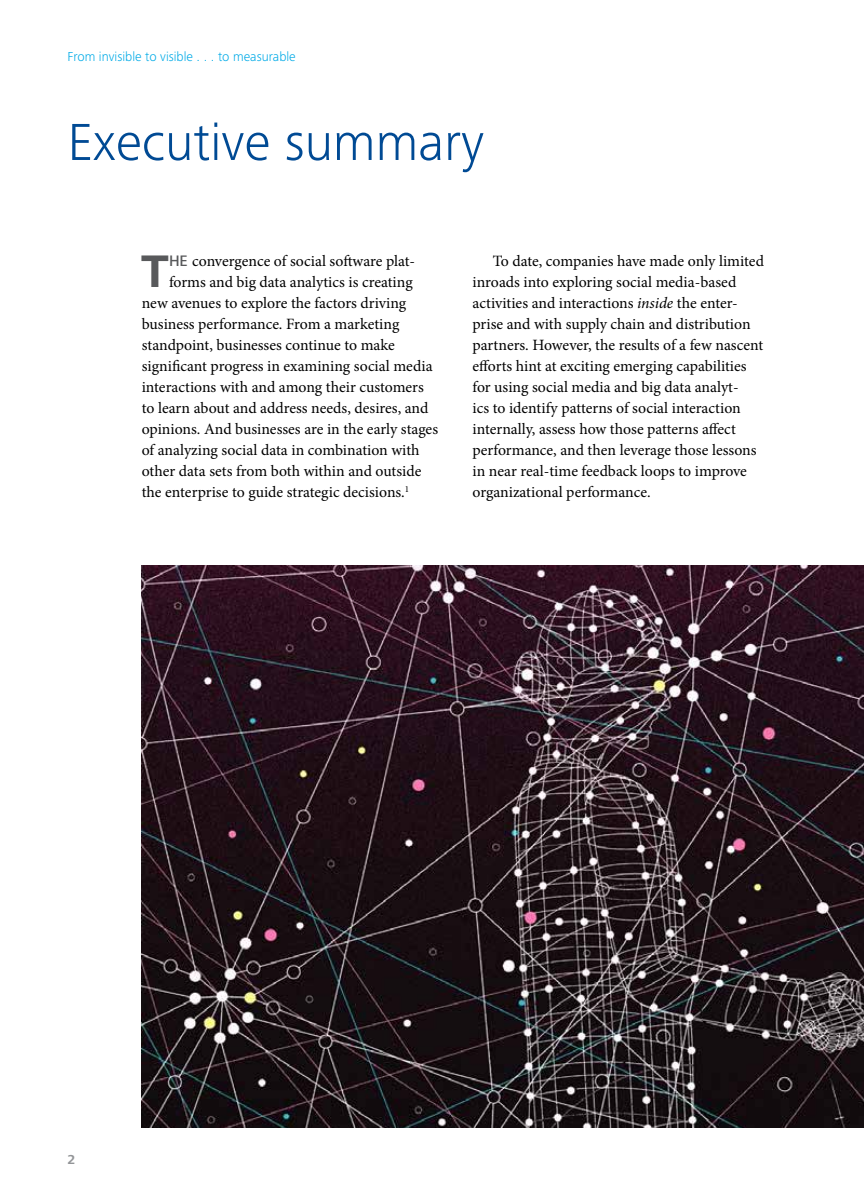
<style>
.page{position:relative;width:864px;height:1188px;background:#fff}
.page>*{position:absolute;margin:0;border:0;box-sizing:border-box;transform-origin:0 0}
.t1{font:300 54px "Frutiger Next Pro";color:#004a94}
.t2{font:700 47.25px "Frutiger Next Pro";color:#58595b}
.t3{font:15.75px/21px "Minion Pro";color:#000}
.t4{font:300 13.5px "Frutiger Next Pro";color:#00aae7}
.t5{font:700 13.5px "Frutiger Next Pro";color:#939598}
.s1{font-family:"Frutiger Next Pro";font-weight:500;color:#58595b}
.s2{font-style:italic}
</style>
<div class="page">
<img style="left:142px;top:565px;width:722px;height:563px">
<p class="t4" style="left:68px;top:49px;width:230px">From invisible to visible . . . to measurable</p>
<h1 class="t1" style="left:68px;top:111px;width:418px">Executive summary</h1>
<h2 class="t2" style="left:141px;top:244px;width:29px">T</h2>
<p class="t3" style="left:169px;top:250px;width:248px"><span class="s1">HE</span> convergence of social software plat-</p>
<p class="t3" style="left:169px;top:271px;width:245px">forms and big data analytics is creating</p>
<p class="t3" style="left:142px;top:292px;width:266px">new avenues to explore the factors driving</p>
<p class="t3" style="left:142px;top:313px;width:259px">business performance. From a marketing</p>
<p class="t3" style="left:142px;top:334px;width:255px">standpoint, businesses continue to make</p>
<p class="t3" style="left:142px;top:355px;width:292px">significant progress in examining social media</p>
<p class="t3" style="left:142px;top:376px;width:284px">interactions with and among their customers</p>
<p class="t3" style="left:142px;top:397px;width:288px">to learn about and address needs, desires, and</p>
<p class="t3" style="left:142px;top:418px;width:298px">opinions. And businesses are in the early stages</p>
<p class="t3" style="left:142px;top:439px;width:279px">of analyzing social data in combination with</p>
<p class="t3" style="left:142px;top:460px;width:281px">other data sets from both within and outside</p>
<p class="t3" style="left:142px;top:481px;width:269px">the enterprise to guide strategic decisions.<sup>1</sup></p>
<p class="t3" style="left:472px;top:250px;width:293px;text-indent:20px">To date, companies have made only limited inroads into exploring social media-based activities and interactions <span class="s2">inside</span> the enter&shy;prise and with supply chain and distribution partners. However, the results of a few nascent efforts hint at exciting emerging capabilities for using social media and big data analyt-<br>ics to identify patterns of social interaction internally, assess how those patterns affect performance, and then leverage those lessons in near real-time feedback loops to improve organizational performance.</p>
<p class="t5" style="left:68px;top:1152px;width:9px">2</p>
</div>
